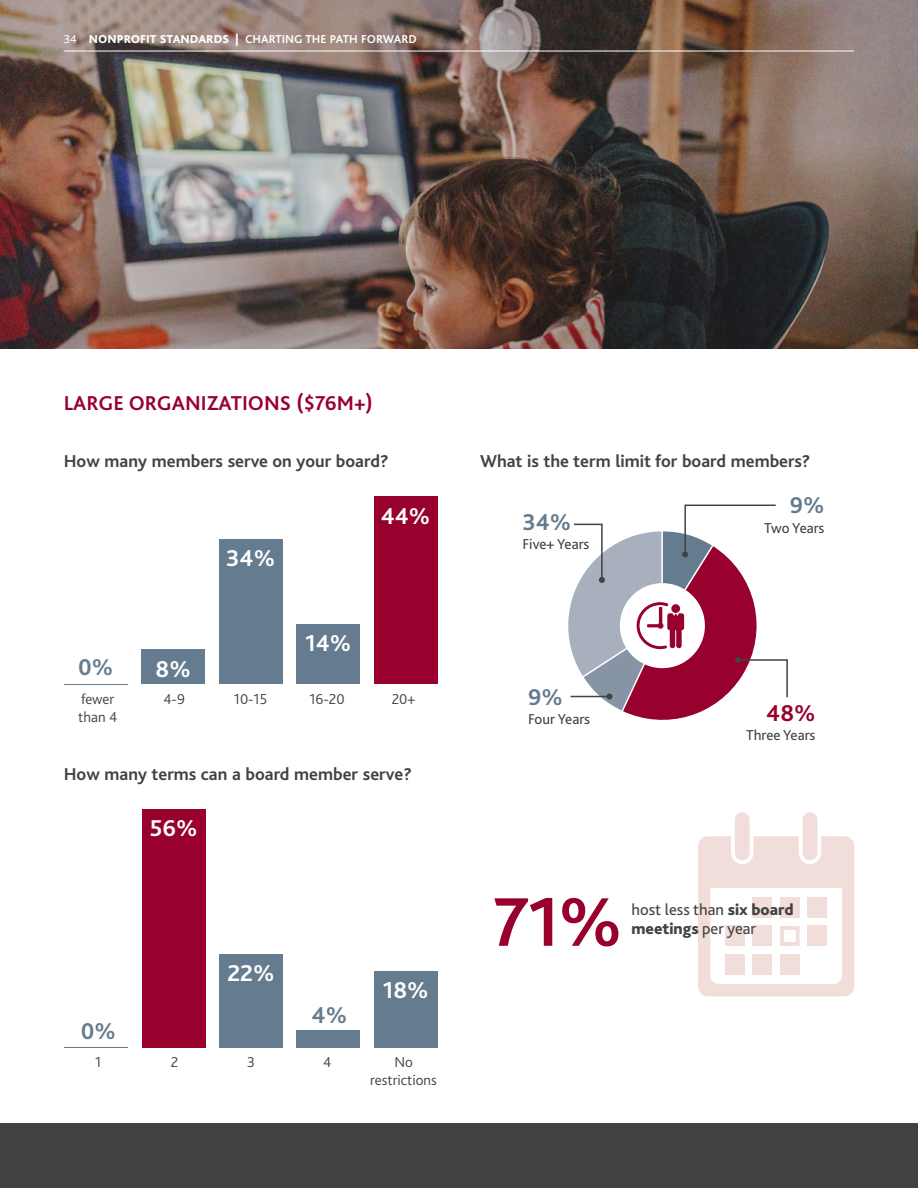
<style>
.page{position:relative;width:918px;height:1188px;background:#fff}
.page>*{position:absolute;margin:0;border:0;box-sizing:border-box;transform-origin:0 0}
.t1{font:700 72px "Bliss Pro";color:#98002e}
.t2{font:700 24px "Bliss Pro";color:#fff}
.t3{font:700 24px "Bliss Pro";color:#657c90}
.t4{font:700 24px "Bliss Pro";color:#98002e}
.t5{font:700 21px "Bliss Pro";color:#98002e}
.t6{font:700 18px "Bliss Pro";color:#424241}
.t7{font:16.5px/19.5px "Bliss Pro";color:#424241}
.t8{font:300 15px/18px "Bliss Pro";color:#424241}
.t9{font:15px "Bliss Pro";color:#424241}
.t10{font:700 12px "Bliss Pro";color:#fff}
.s1{font-weight:400}
.s2{font-weight:800}
</style>
<div class="page">
<div style="left:803px;top:812px;width:14px;height:48px;background:#f1ddda;border-radius:8px"></div>
<div style="left:735px;top:812px;width:15px;height:48px;background:#f1ddda;border-radius:8px"></div>
<svg style="left:698px;top:836px;width:156px;height:160px"></svg>
<div style="left:808px;top:926px;width:19px;height:20px;background:#f1ddda"></div>
<div style="left:725px;top:954px;width:20px;height:20px;background:#f1ddda"></div>
<div style="left:753px;top:954px;width:19px;height:20px;background:#f1ddda"></div>
<div style="left:780px;top:954px;width:20px;height:20px;background:#f1ddda"></div>
<hr style="left:64px;top:684px;width:64px;height:1px;background:#657c90">
<div style="left:141px;top:650px;width:64px;height:34px;background:#657c90"></div>
<div style="left:219px;top:539px;width:64px;height:145px;background:#657c90"></div>
<div style="left:296px;top:624px;width:64px;height:60px;background:#657c90"></div>
<div style="left:374px;top:497px;width:63px;height:187px;background:#98002e"></div>
<hr style="left:65px;top:1047px;width:63px;height:1px;background:#657c90">
<div style="left:142px;top:809px;width:64px;height:239px;background:#98002e"></div>
<div style="left:219px;top:954px;width:64px;height:94px;background:#657c90"></div>
<div style="left:296px;top:1031px;width:64px;height:17px;background:#657c90"></div>
<div style="left:374px;top:971px;width:63px;height:77px;background:#657c90"></div>
<svg style="left:568px;top:504px;width:220px;height:216px"></svg>
<img style="left:0;top:0;width:918px;height:349px">
<hr style="left:64px;top:51px;width:790px;height:1px;background:#fff">
<div style="left:0;top:1123px;width:918px;height:65px;background:#424241"></div>
<p class="t10" style="left:64px;top:31px;width:355px"><span class="s1">34</span> <span class="s2">NONPROFIT STANDARDS |</span> CHARTING THE PATH FORWARD</p>
<p class="t5" style="left:64px;top:390px;width:311px">LARGE ORGANIZATIONS ($76M+)</p>
<p class="t6" style="left:64px;top:450px;width:326px">How many members serve on your board?</p>
<p class="t6" style="left:480px;top:450px;width:332px">What is the term limit for board members?</p>
<h2 class="t3" style="left:78px;top:652px;width:37px">0%</h2>
<h2 class="t2" style="left:156px;top:654px;width:37px">8%</h2>
<h2 class="t2" style="left:226px;top:543px;width:50px">34%</h2>
<h2 class="t2" style="left:381px;top:501px;width:51px">44%</h2>
<h2 class="t2" style="left:305px;top:628px;width:48px">14%</h2>
<p class="t8" style="left:78px;top:689px;width:40px">fewer than 4</p>
<p class="t8" style="left:163px;top:689px;width:23px">4-9</p>
<p class="t8" style="left:234px;top:689px;width:35px">10-15</p>
<p class="t8" style="left:309px;top:689px;width:37px">16-20</p>
<p class="t8" style="left:392px;top:689px;width:25px">20+</p>
<p class="t6" style="left:64px;top:762px;width:350px">How many terms can a board member serve?</p>
<h2 class="t2" style="left:150px;top:813px;width:49px">56%</h2>
<h2 class="t3" style="left:81px;top:1016px;width:37px">0%</h2>
<h2 class="t2" style="left:227px;top:958px;width:49px">22%</h2>
<h2 class="t3" style="left:312px;top:1000px;width:37px">4%</h2>
<h2 class="t2" style="left:383px;top:975px;width:47px">18%</h2>
<p class="t8" style="left:95px;top:1053px;width:8px">1</p>
<p class="t8" style="left:171px;top:1053px;width:9px">2</p>
<p class="t8" style="left:247px;top:1053px;width:9px">3</p>
<p class="t8" style="left:323px;top:1053px;width:10px">4</p>
<p class="t8" style="left:370px;top:1053px;width:68px;text-align:center">No restrictions</p>
<h2 class="t3" style="left:522px;top:507px;width:50px">34%</h2>
<p class="t9" style="left:522px;top:535px;width:69px">Five+ Years</p>
<h2 class="t3" style="left:528px;top:682px;width:36px">9%</h2>
<p class="t9" style="left:528px;top:710px;width:64px">Four Years</p>
<h2 class="t3" style="left:790px;top:490px;width:36px">9%</h2>
<p class="t9" style="left:764px;top:518px;width:62px">Two Years</p>
<h2 class="t4" style="left:766px;top:698px;width:51px">48%</h2>
<p class="t9" style="left:746px;top:726px;width:71px">Three Years</p>
<h1 class="t1" style="left:493px;top:877px;width:131px">71%</h1>
<p class="t7" style="left:632px;top:899px;width:164px">host less than <span class="s2">six board meetings</span> per year</p>
</div>
